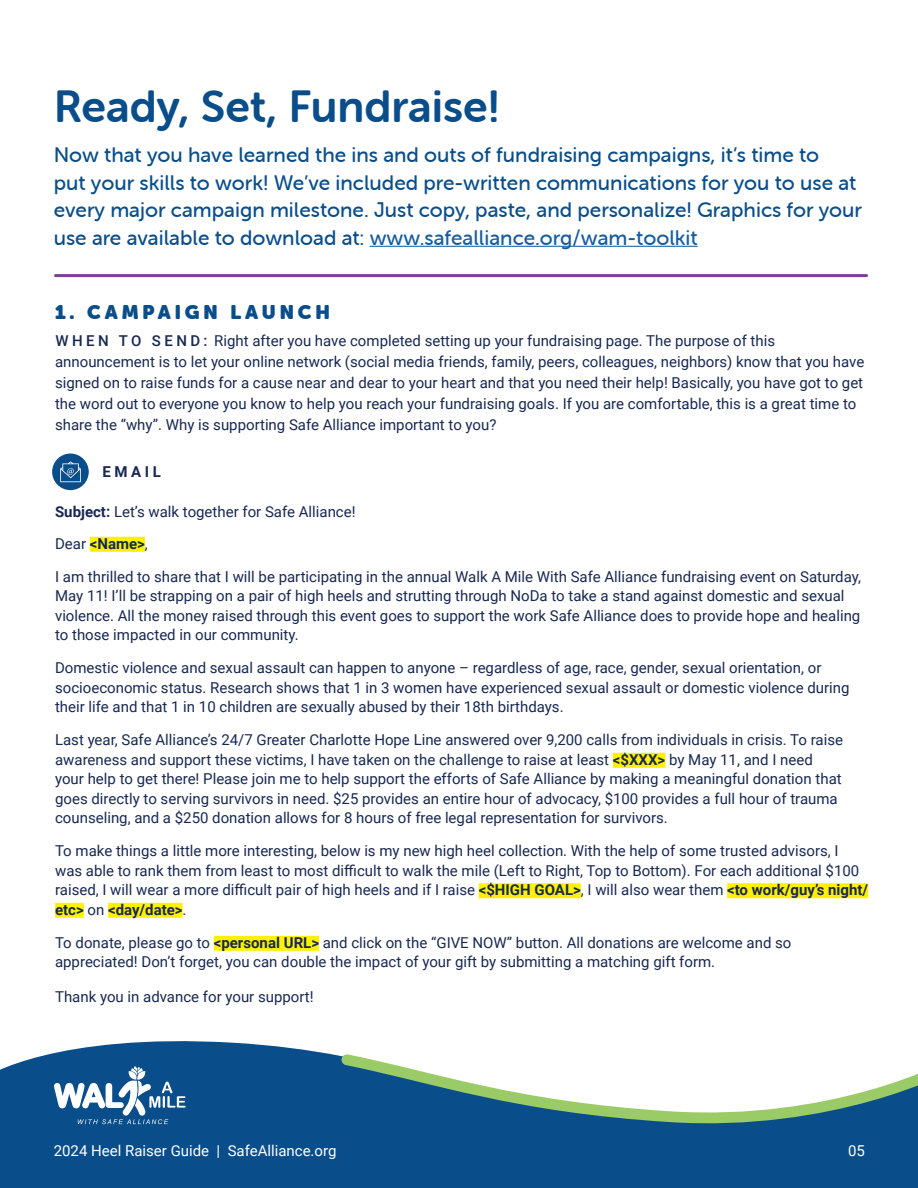
<style>
.page{position:relative;width:918px;height:1188px;background:#fff}
.page>*{position:absolute;margin:0;border:0;box-sizing:border-box;transform-origin:0 0}
.t1{font:45px "Museo Sans Rounded 700";color:#094d8a}
.t2{font:21px/27.6px "Museo Sans Rounded 500";color:#094d8a}
.t3{font:19.5px "Museo Sans Rounded";letter-spacing:.2em;color:#094d8a}
.t4{font:15px/19.5px "Roboto";color:#182852}
.t5{font:15px "Roboto";color:#fff}
.t6{font:700 15px "Roboto";letter-spacing:.235em;color:#182852}
.s1{color:#175d9e}
.s2{font-weight:500}
.s3{font-weight:700}
.s4{font-weight:400}
</style>
<div class="page">
<svg style="left:0;top:1041px;width:918px;height:147px;background:#1a5992"></svg>
<svg style="left:334px;top:1047px;width:584px;height:80px"></svg>
<svg style="left:54px;top:1066px;width:132px;height:58px"></svg>
<hr style="left:370px;top:246px;width:328px;height:1px;background:#175d9e">
<hr style="left:56px;top:274px;width:811px;height:3px;background:#7c4099">
<div style="left:90px;top:537px;width:55px;height:15px;background:#fff101"></div>
<div style="left:613px;top:753px;width:52px;height:15px;background:#fff101"></div>
<div style="left:479px;top:883px;width:102px;height:15px;background:#fff101"></div>
<div style="left:727px;top:883px;width:141px;height:15px;background:#fff101"></div>
<div style="left:55px;top:903px;width:29px;height:15px;background:#fff101"></div>
<div style="left:108px;top:903px;width:75px;height:15px;background:#fff101"></div>
<div style="left:214px;top:936px;width:105px;height:15px;background:#fff101"></div>
<div style="left:52px;top:454px;width:37px;height:36px;background:#094d8a;border-radius:50%"></div>
<svg style="left:60px;top:461px;width:21px;height:21px"></svg>
<p class="t1" style="left:54px;top:82px;width:448px">Ready, Set, Fundraise!</p>
<p class="t2" style="left:54px;top:141px;width:810px">Now that you have learned the ins and outs of fundraising campaigns, it’s time to<br>put your skills to work! We’ve included pre-written communications for you to use at every major campaign milestone. Just copy, paste, and personalize! Graphics for your use are available to download at: <span class="s1">www.safealliance.org/wam-toolkit</span></p>
<p class="t3" style="left:55px;top:301px;width:276px">1. CAMPAIGN LAUNCH</p>
<p class="t4" style="left:55px;top:330px;width:811px;line-height:21px"><span class="s2">W H E N T O S E N D :</span> Right after you have completed setting up your fundraising page. The purpose of this announcement is to let your online network (social media friends, family, peers, colleagues, neighbors) know that you have signed on to raise funds for a cause near and dear to your heart and that you need their help! Basically, you have got to get the word out to everyone you know to help you reach your fundraising goals. If you are comfortable, this is a great time to share the “why”. Why is supporting Safe Alliance important to you?</p>
<p class="t6" style="left:102px;top:461px;width:60px">EMAIL</p>
<p class="t4" style="left:55px;top:502px;width:302px"><span class="s3">Subject:</span> Let’s walk together for Safe Alliance!</p>
<p class="t6" style="left:55px;top:533px;width:94px"><span class="s4">Dear</span> &lt;Name&gt;<span class="s4">,</span></p>
<p class="t4" style="left:55px;top:566px;width:807px">I am thrilled to share that I will be participating in the annual Walk A Mile With Safe Alliance fundraising event on Saturday, May 11! I’ll be strapping on a pair of high heels and strutting through NoDa to take a stand against domestic and sexual violence. All the money raised through this event goes to support the work Safe Alliance does to provide hope and healing to those impacted in our community.</p>
<p class="t4" style="left:55px;top:658px;width:796px">Domestic violence and sexual assault can happen to anyone – regardless of age, race, gender, sexual orientation, or socioeconomic status. Research shows that 1 in 3 women have experienced sexual assault or domestic violence during their life and that 1 in 10 children are sexually abused by their 18th birthdays.</p>
<p class="t4" style="left:55px;top:730px;width:789px">Last year, Safe Alliance’s 24/7 Greater Charlotte Hope Line answered over 9,200 calls from individuals in crisis. To raise awareness and support these victims, I have taken on the challenge to raise at least <span class="s3">&lt;$XXX&gt;</span> by May 11, and I need your help to get there! Please join me to help support the efforts of Safe Alliance by making a meaningful donation that goes directly to serving survivors in need. $25 provides an entire hour of advocacy, $100 provides a full hour of trauma counseling, and a $250 donation allows for 8 hours of free legal representation for survivors.</p>
<p class="t4" style="left:55px;top:841px;width:815px">To make things a little more interesting, below is my new high heel collection. With the help of some trusted advisors, I was able to rank them from least to most difficult to walk the mile (Left to Right, Top to Bottom). For each additional $100 raised, I will wear a more difficult pair of high heels and if I raise <span class="s3">&lt;$HIGH GOAL&gt;</span>, I will also wear them <span class="s3">&lt;to work/guy’s night/ etc&gt;</span> on <span class="s3">&lt;day/date&gt;</span>.</p>
<p class="t4" style="left:55px;top:932px;width:738px">To donate, please go to <span class="s3">&lt;personal URL&gt;</span> and click on the “GIVE NOW” button. All donations are welcome and so appreciated! Don’t forget, you can double the impact of your gift by submitting a matching gift form.</p>
<p class="t4" style="left:55px;top:986px;width:260px">Thank you in advance for your support!</p>
<p class="t5" style="left:54px;top:1140px;width:284px">2024 Heel Raiser Guide | SafeAlliance.org</p>
<p class="t5" style="left:848px;top:1140px;width:18px">05</p>
</div>
